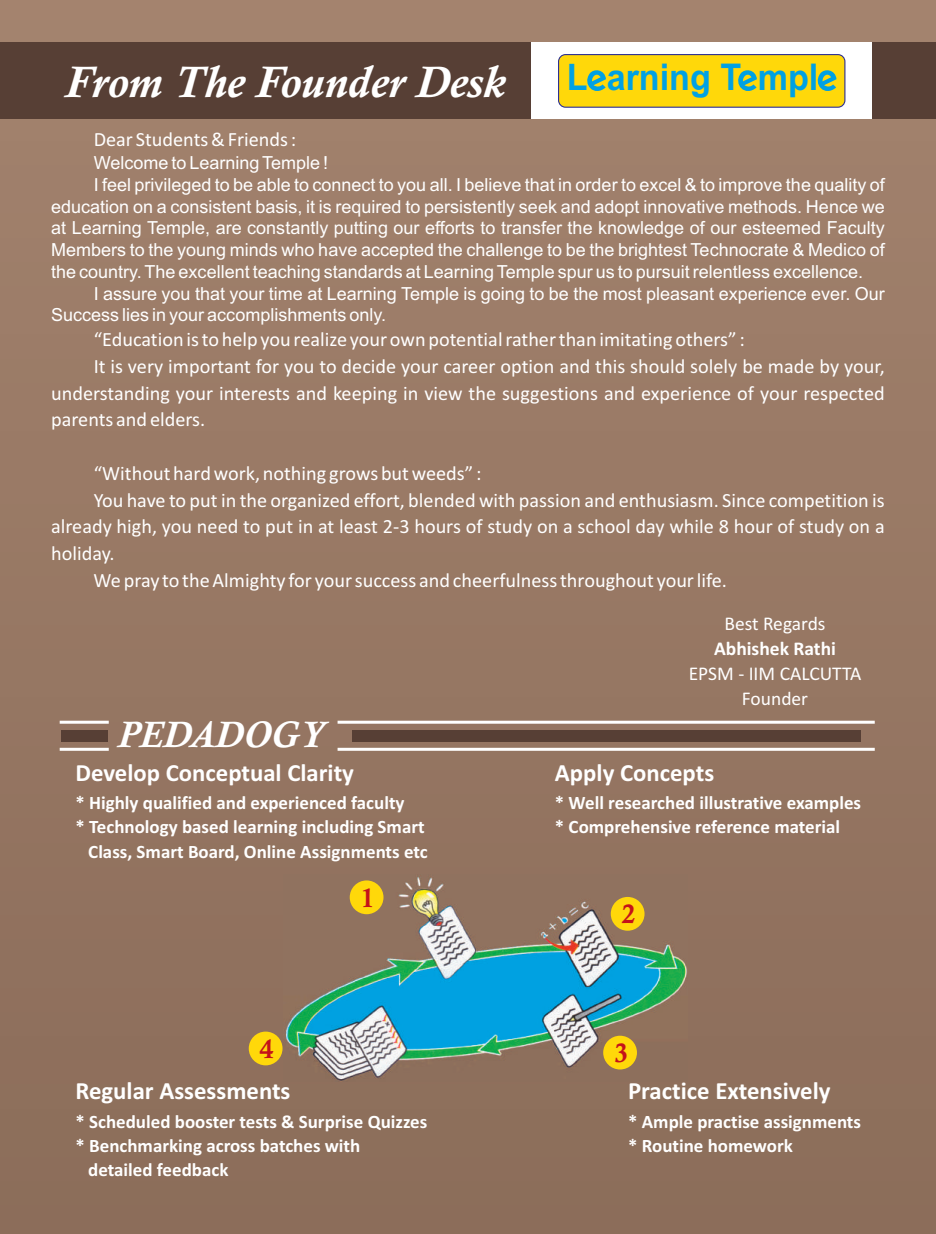
<style>
.page{position:relative;width:936px;height:1234px;background:#fff}
.page>*{position:absolute;margin:0;border:0;box-sizing:border-box;transform-origin:0 0}
.t1{font:italic 700 45px "Calisto";color:#fff}
.t2{font:italic 700 37.5px "Calisto";color:#fff}
.t3{font:700 36.9px "Arial";color:#00a1e3;scale:.93 1}
.t4{font:700 26.85px "Calisto";color:#c4121a}
.t5{font:700 24.75px "Calibri";color:#fff}
.t6{font:20.25px "Calibri";color:#fff}
.t7{font:19.5px/25px "Calibri";color:#fff;text-align:center}
.t8{font:700 19.5px "Calibri";color:#fff}
.t9{font:700 18.9px/24.3px "Calibri";color:#fff}
.t10{font:18px "Arial";color:#fff}
</style>
<div class="page">
<div style="left:0;top:0;width:935px;height:1233px;background:#977864"></div>
<img style="left:284px;top:874px;width:403px;height:207px">
<div style="left:350px;top:880px;width:33px;height:34px;background:#ffd80a;border-radius:50%"></div>
<div style="left:610px;top:896px;width:34px;height:34px;background:#ffd80a;border-radius:50%"></div>
<div style="left:603px;top:1035px;width:34px;height:34px;background:#ffd80a;border-radius:50%"></div>
<div style="left:249px;top:1031px;width:33px;height:34px;background:#ffd80a;border-radius:50%"></div>
<hr style="left:337px;top:720px;width:537px;height:3px;background:#fff">
<hr style="left:337px;top:747px;width:537px;height:3px;background:#fff">
<div style="left:352px;top:730px;width:508px;height:11px;background:#573f35"></div>
<hr style="left:60px;top:720px;width:49px;height:3px;background:#fff">
<hr style="left:60px;top:747px;width:49px;height:3px;background:#fff">
<div style="left:61px;top:730px;width:46px;height:11px;background:#573f35"></div>
<div style="left:0;top:43px;width:935px;height:76px;background:#573f35"></div>
<div style="left:531px;top:43px;width:341px;height:76px;background:#fff"></div>
<div style="left:558px;top:54px;width:287px;height:54px;border:2px solid #2e3092;border-radius:6px"></div>
<div style="left:559px;top:55px;width:285px;height:52px;background:#ffd80a;border-radius:6px"></div>
<svg style="left:587px;top:70px;width:19px;height:21px"></svg>
<svg style="left:738px;top:70px;width:18px;height:21px"></svg>
<svg style="left:817px;top:70px;width:19px;height:21px"></svg>
<h1 class="t1" style="left:65px;top:64px;width:441px">From The Founder Desk</h1>
<h3 class="t3" style="left:567px;top:63px;width:272px">L arning T mpl</h3>
<p class="t6" style="left:94px;top:130px;width:204px">Dear Students &amp; Friends :</p>
<p class="t10" style="left:94px;top:156px;width:236px">Welcome to Learning Temple !</p>
<p class="t10" style="left:94px;top:178px;width:792px">I feel privileged to be able to connect to you all. I believe that in order to excel &amp; to improve the quality of</p>
<p class="t10" style="left:51px;top:199px;width:835px">education on a consistent basis, it is required to persistently seek and adopt innovative methods. Hence we</p>
<p class="t10" style="left:51px;top:221px;width:835px">at Learning Temple, are constantly putting our efforts to transfer the knowledge of our esteemed Faculty</p>
<p class="t10" style="left:51px;top:243px;width:835px">Members to the young minds who have accepted the challenge to be the brightest Technocrate &amp; Medico of</p>
<p class="t10" style="left:51px;top:265px;width:813px">the country. The excellent teaching standards at Learning Temple spur us to pursuit relentless excellence.</p>
<p class="t10" style="left:94px;top:286px;width:792px">I assure you that your time at Learning Temple is going to be the most pleasant experience ever. Our</p>
<p class="t10" style="left:51px;top:308px;width:336px">Success lies in your accomplishments only.</p>
<p class="t6" style="left:94px;top:331px;width:652px">“Education is to help you realize your own potential rather than imitating others” :</p>
<p class="t6" style="left:94px;top:358px;width:792px">It is very important for you to decide your career option and this should solely be made by your,</p>
<p class="t6" style="left:51px;top:384px;width:835px">understanding your interests and keeping in view the suggestions and experience of your respected</p>
<p class="t6" style="left:51px;top:411px;width:156px">parents and elders.</p>
<p class="t6" style="left:94px;top:464px;width:389px">“Without hard work, nothing grows but weeds” :</p>
<p class="t6" style="left:94px;top:491px;width:792px">You have to put in the organized effort, blended with passion and enthusiasm. Since competition is</p>
<p class="t6" style="left:51px;top:518px;width:835px">already high, you need to put in at least 2-3 hours of study on a school day while 8 hour of study on a</p>
<p class="t6" style="left:51px;top:544px;width:65px">holiday.</p>
<p class="t6" style="left:94px;top:571px;width:634px">We pray to the Almighty for your success and cheerfulness throughout your life.</p>
<p class="t7" style="left:724px;top:612px;width:103px">Best Regards</p>
<p class="t8" style="left:714px;top:640px;width:123px">Abhishek Rathi</p>
<p class="t7" style="left:688px;top:662px;width:174px">EPSM - IIM CALCUTTA<br>Founder</p>
<h2 class="t2" style="left:118px;top:719px;width:207px">PEDADOGY</h2>
<h3 class="t5" style="left:75px;top:761px;width:280px">Develop Conceptual Clarity</h3>
<p class="t9" style="left:75px;top:792px;width:330px">* Highly qualified and experienced faculty</p>
<p class="t9" style="left:75px;top:816px;width:351px">* Technology based learning including Smart</p>
<p class="t9" style="left:88px;top:840px;width:341px">Class, Smart Board, Online Assignments etc</p>
<h3 class="t4" style="left:361px;top:887px;width:15px">1</h3>
<h3 class="t5" style="left:555px;top:761px;width:161px">Apply Concepts</h3>
<p class="t9" style="left:555px;top:792px;width:308px">* Well researched illustrative examples * Comprehensive reference material</p>
<h3 class="t4" style="left:622px;top:903px;width:15px">2</h3>
<h3 class="t4" style="left:260px;top:1038px;width:15px">4</h3>
<h3 class="t4" style="left:614px;top:1042px;width:15px">3</h3>
<h3 class="t5" style="left:75px;top:1080px;width:216px">Regular Assessments</h3>
<p class="t9" style="left:75px;top:1110px;width:353px">* Scheduled booster tests &amp; Surprise Quizzes</p>
<p class="t9" style="left:75px;top:1134px;width:286px">* Benchmarking across batches with</p>
<p class="t9" style="left:88px;top:1159px;width:142px">detailed feedback</p>
<h3 class="t5" style="left:628px;top:1080px;width:204px">Practice Extensively</h3>
<p class="t9" style="left:628px;top:1110px;width:234px">* Ample practise assignments * Routine homework</p>
</div>
